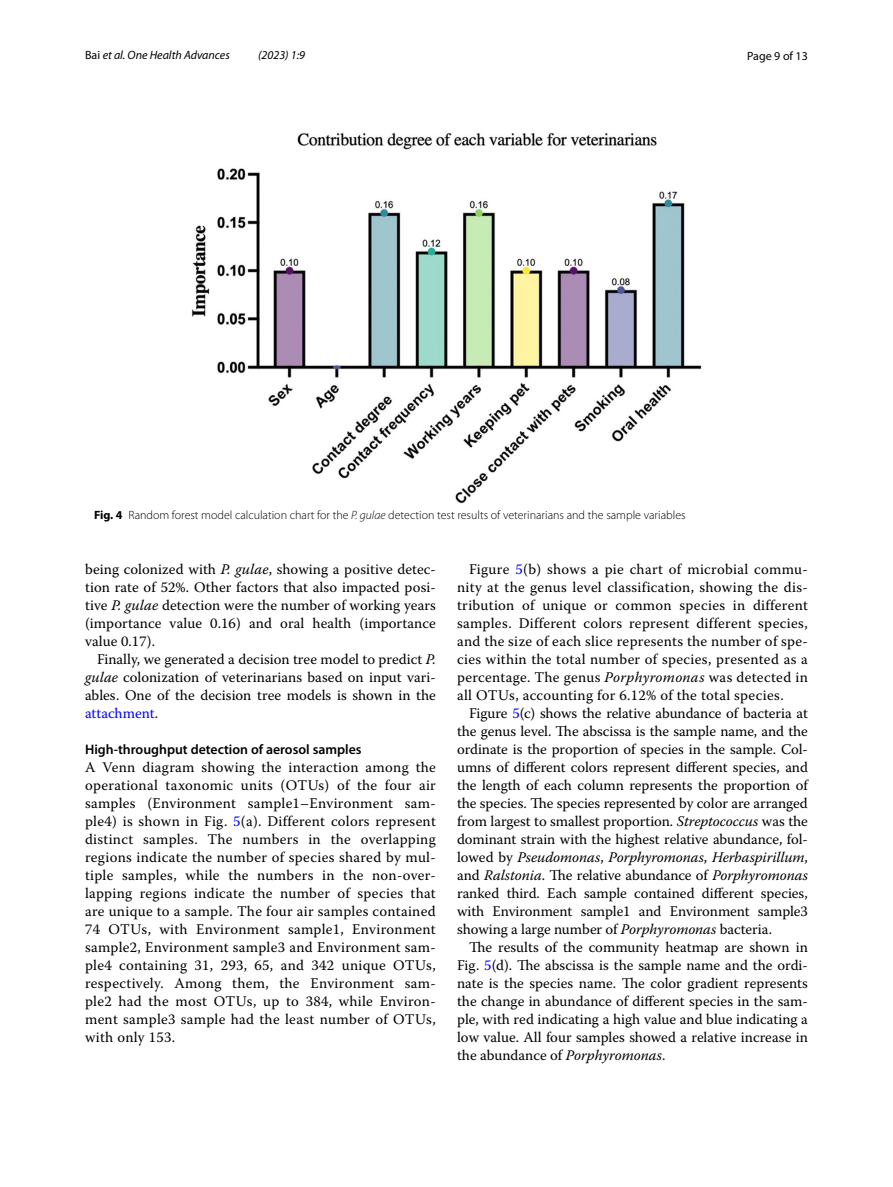
<style>
.page{position:relative;width:893px;height:1187px;background:#fff}
.page>*{position:absolute;margin:0;border:0;box-sizing:border-box;transform-origin:0 0}
.t1{font:14.7px/18px "Warnock Pro";letter-spacing:.005em;color:#000;text-align:justify}
.t2{font:600 13.8px "Myriad Pro";color:#000}
.t3{font:300 12px "Myriad Pro";color:#000}
.t4{font:italic 12px "Myriad Pro";color:#000}
.t5{font:12px "Myriad Pro";color:#000}
.s1{font-style:normal}
.s2{font-weight:700}
.s3{font-style:italic}
.s4{color:#00f}
</style>
<div class="page">
<img style="left:191px;top:133px;width:511px;height:370px">
<p class="t4" style="left:85px;top:48px;width:146px"><span class="s1">Bai</span> et al. One Health Advances</p>
<p class="t4" style="left:258px;top:48px;width:48px">(2023) 1:9</p>
<p class="t5" style="left:747px;top:48px;width:62px">Page 9 of 13</p>
<p class="t3" style="left:94px;top:508px;width:593px"><span class="s2">Fig. 4</span> Random forest model calculation chart for the <span class="s3">P. gulae</span> detection test results of veterinarians and the sample variables</p>
<p class="t1" style="left:85px;top:560px;width:352px">being colonized with <span class="s3">P. gulae</span>, showing a positive detec&shy;tion rate of 52%. Other factors that also impacted posi&shy;tive <span class="s3">P. gulae</span> detection were the number of working years (importance value 0.16) and oral health (importance value 0.17).</p>
<p class="t1" style="left:85px;top:650px;width:352px;text-indent:12px">Finally, we generated a decision tree model to predict <span class="s3">P. gulae</span> colonization of veterinarians based on input vari&shy;ables. One of the decision tree models is shown in the <span class="s4">attachment</span>.</p>
<p class="t2" style="left:85px;top:740px;width:278px">High‑throughput detection of aerosol samples</p>
<p class="t1" style="left:85px;top:758px;width:352px">A Venn diagram showing the interaction among the operational taxonomic units (OTUs) of the four air samples (Environment sample1–Environment sam&shy;ple4) is shown in Fig. <span class="s4">5</span>(a). Different colors represent distinct samples. The numbers in the overlapping regions indicate the number of species shared by mul&shy;tiple samples, while the numbers in the non-over&shy;lapping regions indicate the number of species that are unique to a sample. The four air samples contained 74 OTUs, with Environment sample1, Environment sample2, Environment sample3 and Environment sam&shy;ple4 containing 31, 293, 65, and 342 unique OTUs, respectively. Among them, the Environment sam&shy;ple2 had the most OTUs, up to 384, while Environ&shy;ment sample3 sample had the least number of OTUs, with only 153.</p>
<p class="t1" style="left:457px;top:560px;width:352px;text-indent:12px">Figure <span class="s4">5</span>(b) shows a pie chart of microbial commu&shy;nity at the genus level classification, showing the dis&shy;tribution of unique or common species in different samples. Different colors represent different species, and the size of each slice represents the number of spe&shy;cies within the total number of species, presented as a percentage. The genus <span class="s3">Porphyromonas</span> was detected in all OTUs, accounting for 6.12% of the total species.</p>
<p class="t1" style="left:457px;top:704px;width:352px;text-indent:12px">Figure <span class="s4">5</span>(c) shows the relative abundance of bacteria at the genus level. The abscissa is the sample name, and the ordinate is the proportion of species in the sample. Col&shy;umns of different colors represent different species, and the length of each column represents the proportion of the species. The species represented by color are arranged from largest to smallest proportion. <span class="s3">Streptococcus</span> was the dominant strain with the highest relative abundance, fol&shy;lowed by <span class="s3">Pseudomonas</span>, <span class="s3">Porphyromonas</span>, <span class="s3">Herbaspirillum</span>, and <span class="s3">Ralstonia</span>. The relative abundance of <span class="s3">Porphyromonas </span>ranked third. Each sample contained different species, with Environment sample1 and Environment sample3 showing a large number of <span class="s3">Porphyromonas</span> bacteria.</p>
<p class="t1" style="left:457px;top:938px;width:352px;text-indent:12px">The results of the community heatmap are shown in Fig. <span class="s4">5</span>(d). The abscissa is the sample name and the ordi&shy;nate is the species name. The color gradient represents the change in abundance of different species in the sam&shy;ple, with red indicating a high value and blue indicating a low value. All four samples showed a relative increase in the abundance of <span class="s3">Porphyromonas</span>.</p>
</div>
